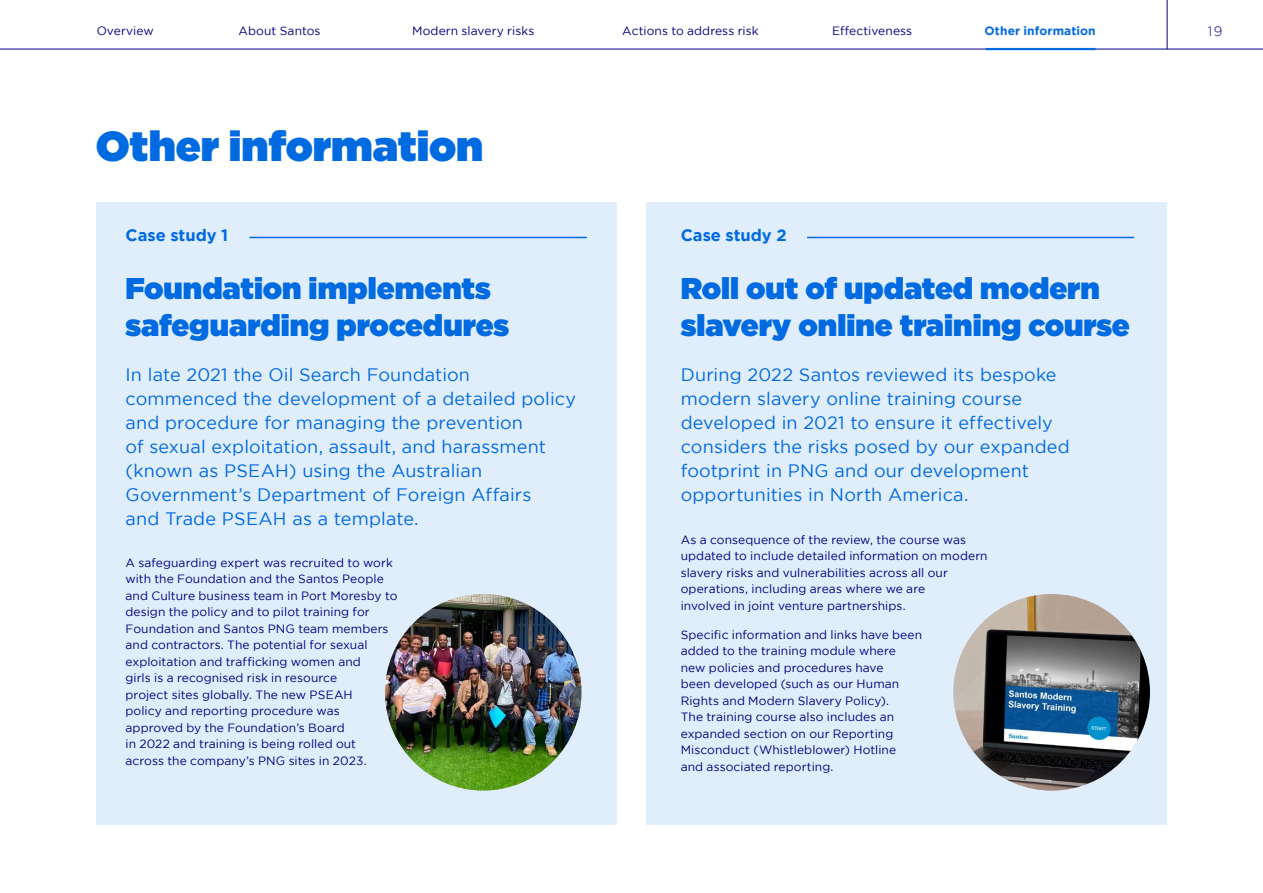
<style>
.page{position:relative;width:1263px;height:893px;background:#fff}
.page>*{position:absolute;margin:0;border:0;box-sizing:border-box;transform-origin:0 0}
.t1{font:900 42px "Gotham";letter-spacing:-.005em;color:#006ae1}
.t2{font:900 30px/37.5px "Gotham";color:#006ae1}
.t3{font:18px/24px "Gotham";letter-spacing:.01em;color:#006ae1}
.t4{font:700 16.5px "Gotham";color:#006ae1}
.t5{font:300 13.5px "Gotham";color:#000082}
.t6{font:12px/16.5px "Gotham";letter-spacing:.005em;color:#000082}
.t7{font:700 12px "Gotham";letter-spacing:.01em;color:#006ae1}
</style>
<div class="page">
<div style="left:96px;top:202px;width:521px;height:623px;background:#e0edfb"></div>
<hr style="left:249px;top:237px;width:338px;height:1px;background:#006ae1">
<img style="left:385px;top:594px;width:196px;height:196px;border-radius:98px">
<div style="left:646px;top:202px;width:521px;height:623px;background:#e0edfb"></div>
<hr style="left:807px;top:237px;width:327px;height:1px;background:#006ae1">
<img style="left:953px;top:594px;width:197px;height:196px;border-radius:98px">
<hr style="left:1167px;top:0;width:1px;height:49px;background:#000082">
<hr style="left:0;top:49px;width:1263px;height:1px;background:#000082">
<hr style="left:986px;top:48px;width:109px;height:2px;background:#006ae1">
<p class="t6" style="left:97px;top:22px;width:59px">Overview</p>
<p class="t6" style="left:239px;top:22px;width:83px">About Santos</p>
<p class="t6" style="left:412px;top:22px;width:124px">Modern slavery risks</p>
<p class="t6" style="left:622px;top:22px;width:138px">Actions to address risk</p>
<p class="t6" style="left:832px;top:22px;width:82px">Effectiveness</p>
<p class="t7" style="left:984px;top:24px;width:113px">Other information</p>
<p class="t5" style="left:1208px;top:24px;width:16px">19</p>
<h1 class="t1" style="left:96px;top:116px;width:389px">Other information</h1>
<h3 class="t4" style="left:126px;top:226px;width:104px">Case study 1</h3>
<h2 class="t2" style="left:126px;top:269px;width:385px">Foundation implements safeguarding procedures</h2>
<p class="t3" style="left:126px;top:362px;width:452px">In late 2021 the Oil Search Foundation commenced the development of a detailed policy and procedure for managing the prevention<br>of sexual exploitation, assault, and harassment (known as PSEAH) using the Australian Government’s Department of Foreign Affairs<br>and Trade PSEAH as a template.</p>
<p class="t6" style="left:126px;top:554px;width:273px">A safeguarding expert was recruited to work with the Foundation and the Santos People and Culture business team in Port Moresby to design the policy and to pilot training for Foundation and Santos PNG team members and contractors. The potential for sexual exploitation and trafficking women and<br>girls is a recognised risk in resource<br>project sites globally. The new PSEAH<br>policy and reporting procedure was approved by the Foundation’s Board<br>in 2022 and training is being rolled out across the company’s PNG sites in 2023.</p>
<h3 class="t4" style="left:681px;top:226px;width:107px">Case study 2</h3>
<h2 class="t2" style="left:681px;top:269px;width:451px">Roll out of updated modern slavery online training course</h2>
<h3 class="t3" style="left:681px;top:362px;width:390px">During 2022 Santos reviewed its bespoke modern slavery online training course developed in 2021 to ensure it effectively considers the risks posed by our expanded footprint in PNG and our development opportunities in North America.</h3>
<p class="t6" style="left:681px;top:531px;width:308px">As a consequence of the review, the course was updated to include detailed information on modern slavery risks and vulnerabilities across all our operations, including areas where we are<br>involved in joint venture partnerships.</p>
<p class="t6" style="left:681px;top:626px;width:243px">Specific information and links have been added to the training module where new policies and procedures have<br>been developed (such as our Human Rights and Modern Slavery Policy).<br>The training course also includes an expanded section on our Reporting Misconduct (Whistleblower) Hotline<br>and associated reporting.</p>
</div>
